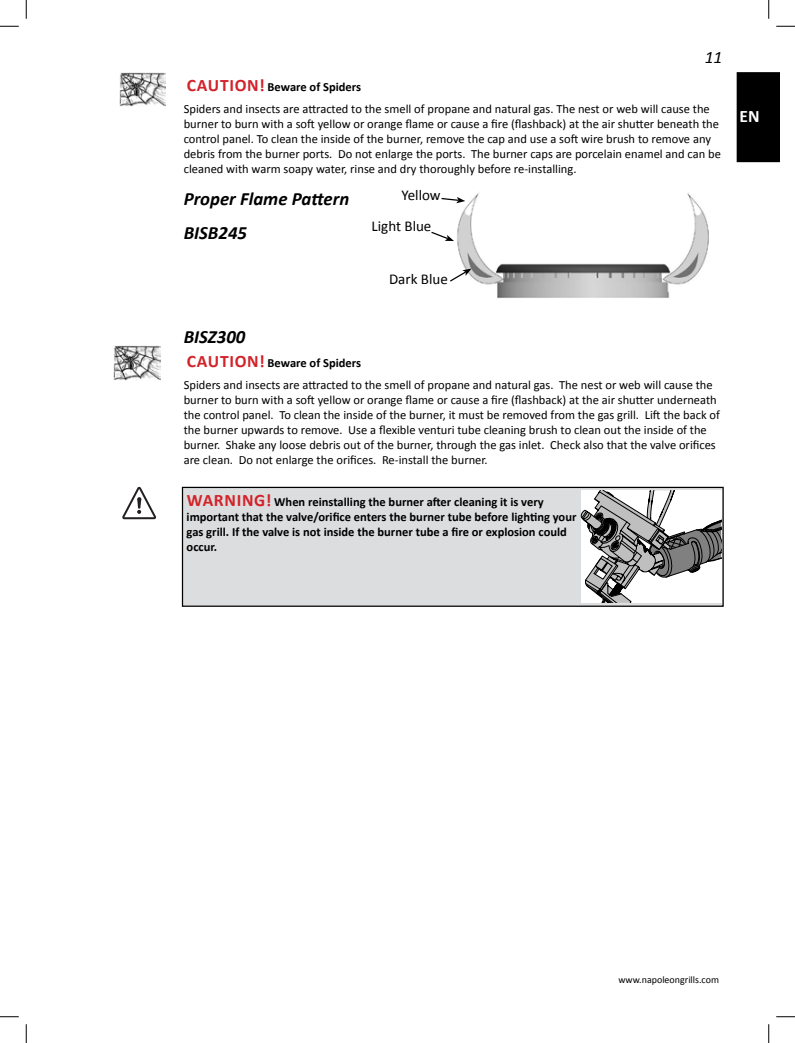
<style>
.page{position:relative;width:795px;height:1043px;background:#fff}
.page>*{position:absolute;margin:0;border:0;box-sizing:border-box;transform-origin:0 0}
.t1{font:italic 700 18.75px/34px "Calibri";color:#000}
.t2{font:700 17.5px "Calibri";color:#d2232a}
.t3{font:italic 17.5px "Calibri";color:#000}
.t4{font:700 17.5px "Calibri";color:#fff}
.t5{font:15px/31.2px "Calibri";color:#000}
.t6{font:12.5px/15px "Calibri";color:#000}
.t7{font:700 12.5px/15px "Calibri";color:#000}
.t8{font:10px "Calibri";color:#000}
.s1{font-weight:700;font-size:17.5px;color:#d2232a}
.s2{font-weight:700}
.s3{font-size:17.5px;color:#d2232a}
</style>
<div class="page">
<div style="left:182px;top:487px;width:541px;height:119px;background:#dcddde"></div>
<div style="left:182px;top:487px;width:542px;height:120px;border:1px solid #000"></div>
<div style="left:736px;top:72px;width:44px;height:91px;background:#000"></div>
<img style="left:119px;top:72px;width:47px;height:35px">
<svg style="left:122px;top:487px;width:34px;height:32px"></svg>
<img style="left:456px;top:193px;width:253px;height:105px">
<svg style="left:441px;top:197px;width:24px;height:6px"></svg>
<svg style="left:431px;top:231px;width:23px;height:10px"></svg>
<svg style="left:450px;top:268px;width:22px;height:15px"></svg>
<svg style="left:581px;top:490px;width:140px;height:113px;background:#b1b1b1"></svg>
<img style="left:113px;top:346px;width:47px;height:34px">
<svg style="left:0;top:25px;width:19px;height:2px"></svg>
<svg style="left:776px;top:25px;width:19px;height:2px"></svg>
<svg style="left:0;top:1016px;width:19px;height:1px"></svg>
<svg style="left:776px;top:1016px;width:19px;height:1px"></svg>
<svg style="left:25px;top:0;width:2px;height:19px"></svg>
<svg style="left:25px;top:1024px;width:2px;height:18px"></svg>
<svg style="left:768px;top:0;width:2px;height:19px"></svg>
<svg style="left:768px;top:1024px;width:2px;height:18px"></svg>
<h2 class="t3" style="left:705px;top:45px;width:19px">11</h2>
<p class="t6" style="left:184px;top:76px;width:528px;line-height:21.8px"><span class="s1">CAUTION!</span> <span class="s2">Beware of Spiders<br></span>Spiders and insects are attracted to the smell of propane and natural gas. The nest or web will cause the</p>
<p class="t6" style="left:184px;top:116px;width:539px">burner to burn with a soft yellow or orange flame or cause a fire (flashback) at the air shutter beneath the control panel. To clean the inside of the burner, remove the cap and use a soft wire brush to remove any debris from the burner ports. Do not enlarge the ports. The burner caps are porcelain enamel and can be cleaned with warm soapy water, rinse and dry thoroughly before re-installing.</p>
<h1 class="t1" style="left:184px;top:181px;width:167px">Proper Flame Pattern<br>BISB245</h1>
<p class="t5" style="left:372px;top:179px;width:71px;text-indent:30px">Yellow<br>Light Blue</p>
<p class="t5" style="left:389px;top:263px;width:60px">Dark Blue</p>
<h1 class="t1" style="left:184px;top:320px;width:63px">BISZ300</h1>
<p class="t6" style="left:184px;top:352px;width:530px;line-height:21.8px"><span class="s1">CAUTION!</span> <span class="s2">Beware of Spiders<br></span>Spiders and insects are attracted to the smell of propane and natural gas. The nest or web will cause the</p>
<p class="t6" style="left:184px;top:392px;width:538px">burner to burn with a soft yellow or orange flame or cause a fire (flashback) at the air shutter underneath the control panel. To clean the inside of the burner, it must be removed from the gas grill. Lift the back of the burner upwards to remove. Use a flexible venturi tube cleaning brush to clean out the inside of the burner. Shake any loose debris out of the burner, through the gas inlet. Check also that the valve orifices are clean. Do not enlarge the orifices. Re-install the burner.</p>
<p class="t7" style="left:187px;top:494px;width:391px;text-indent:79px"><span class="s3">!</span> When reinstalling the burner after cleaning it is very important that the valve/orifice enters the burner tube before lighting your gas grill. If the valve is not inside the burner tube a fire or explosion could occur.</p>
<h2 class="t2" style="left:187px;top:489px;width:27px">Warning</h2>
<h2 class="t4" style="left:739px;top:105px;width:22px">EN</h2>
<p class="t8" style="left:618px;top:973px;width:102px">www.napoleongrills.com</p>
</div>
